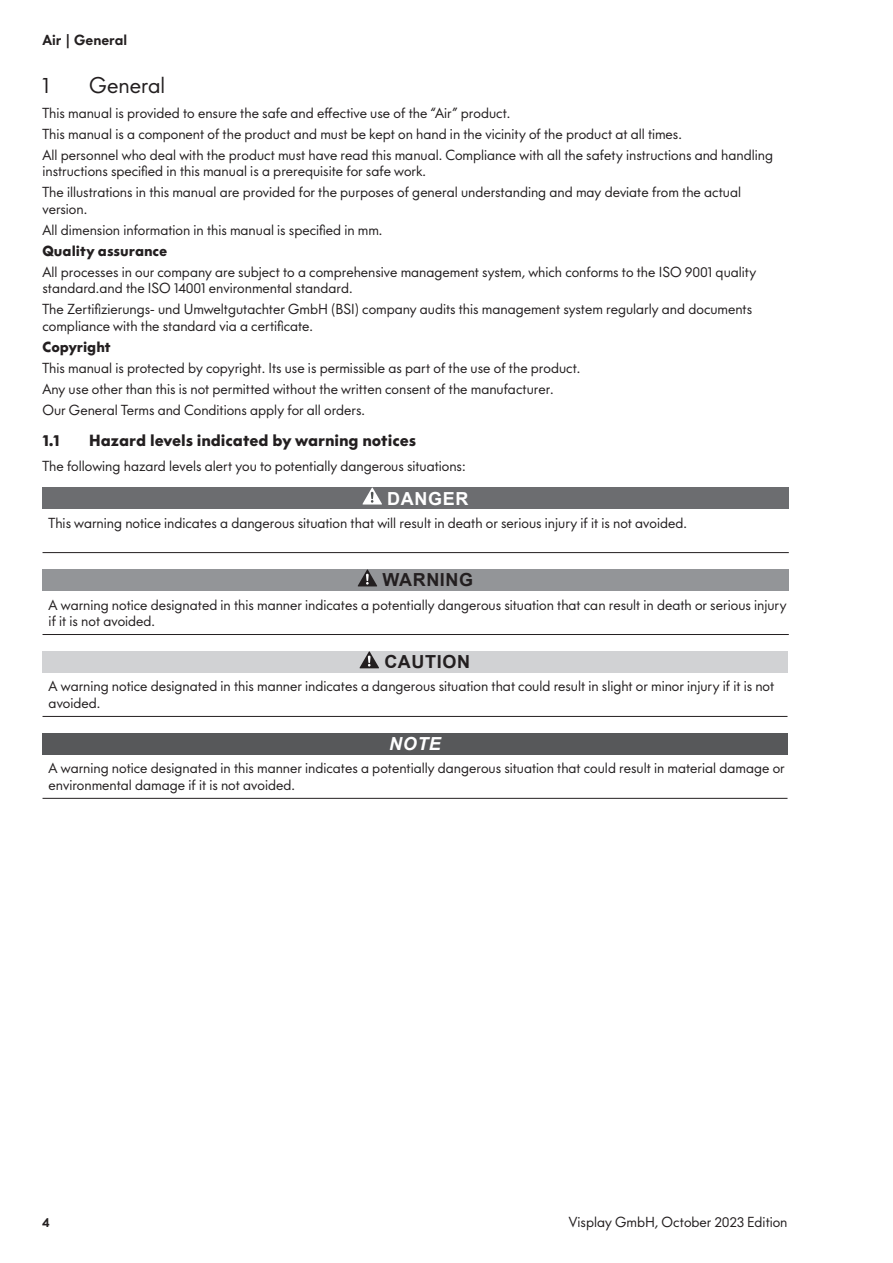
<style>
.page{position:relative;width:893px;height:1263px;background:#fff}
.page>*{position:absolute;margin:0;border:0;box-sizing:border-box;transform-origin:0 0}
.t1{font:21px "V Futura";color:#231f20}
.t2{font:700 18px "Arial";letter-spacing:.035em;color:#231f20}
.t3{font:700 18px "Arial";letter-spacing:.035em;color:#fff}
.t4{font:italic 700 18px "Arial";color:#fff}
.t5{font:700 15px "V Futura";color:#231f20}
.t6{font:13.5px/21px "V Futura";color:#231f20}
.t7{font:700 13.5px "V Futura";color:#231f20}
.t8{font:800 13.5px "V Futura";color:#231f20}
.t9{font:800 12px "V Futura";color:#231f20}
</style>
<div class="page">
<div style="left:43px;top:488px;width:746px;height:21px;background:#6c6d70"></div>
<hr style="left:43px;top:552px;width:746px;height:1px;background:#231f20">
<svg style="left:362px;top:488px;width:20px;height:16px"></svg>
<div style="left:43px;top:569px;width:746px;height:22px;background:#939598"></div>
<hr style="left:43px;top:634px;width:746px;height:1px;background:#231f20">
<svg style="left:358px;top:569px;width:19px;height:17px"></svg>
<div style="left:43px;top:651px;width:744px;height:22px;background:#d1d2d4"></div>
<hr style="left:43px;top:716px;width:744px;height:1px;background:#231f20">
<svg style="left:360px;top:651px;width:19px;height:17px"></svg>
<div style="left:43px;top:733px;width:744px;height:21px;background:#57585a"></div>
<hr style="left:43px;top:798px;width:744px;height:1px;background:#231f20">
<p class="t8" style="left:43px;top:31px;width:86px">Air | General</p>
<h1 class="t1" style="left:43px;top:72px;width:8px">1</h1>
<h1 class="t1" style="left:89px;top:72px;width:78px">General</h1>
<p class="t6" style="left:43px;top:102px;width:732px">This manual is provided to ensure the safe and effective use of the “Air” product.<br>This manual is a component of the product and must be kept on hand in the vicinity of the product at all times.<br>All personnel who deal with the product must have read this manual. Compliance with all the safety instructions and handling</p>
<p class="t6" style="left:43px;top:161px;width:700px">instructions specified in this manual is a prerequisite for safe work.<br>The illustrations in this manual are provided for the purposes of general understanding and may deviate from the actual</p>
<p class="t6" style="left:43px;top:198px;width:341px">version.<br>All dimension information in this manual is specified in mm.</p>
<p class="t7" style="left:43px;top:241px;width:126px">Quality assurance</p>
<p class="t6" style="left:43px;top:263px;width:715px;line-height:16.5px">All processes in our company are subject to a comprehensive management system, which conforms to the ISO 9001 quality standard.and the ISO 14001 environmental standard.</p>
<p class="t6" style="left:43px;top:301px;width:711px;line-height:16.5px">The Zertifizierungs- und Umweltgutachter GmbH (BSI) company audits this management system regularly and documents compliance with the standard via a certificate.</p>
<p class="t7" style="left:43px;top:337px;width:70px">Copyright</p>
<p class="t6" style="left:43px;top:357px;width:539px">This manual is protected by copyright. Its use is permissible as part of the use of the product.<br>Any use other than this is not permitted without the written consent of the manufacturer.<br>Our General Terms and Conditions apply for all orders.</p>
<p class="t5" style="left:43px;top:430px;width:19px">1.1</p>
<p class="t5" style="left:89px;top:430px;width:328px">Hazard levels indicated by warning notices</p>
<p class="t6" style="left:43px;top:456px;width:424px">The following hazard levels alert you to potentially dangerous situations:</p>
<h2 class="t3" style="left:387px;top:485px;width:83px">DANGER</h2>
<p class="t6" style="left:49px;top:512px;width:640px">This warning notice indicates a dangerous situation that will result in death or serious injury if it is not avoided.</p>
<h2 class="t2" style="left:382px;top:567px;width:92px">WARNING</h2>
<p class="t6" style="left:49px;top:596px;width:739px;line-height:16.5px">A warning notice designated in this manner indicates a potentially dangerous situation that can result in death or serious injury if it is not avoided.</p>
<h2 class="t2" style="left:384px;top:649px;width:87px">CAUTION</h2>
<p class="t6" style="left:49px;top:678px;width:727px;line-height:16.5px">A warning notice designated in this manner indicates a dangerous situation that could result in slight or minor injury if it is not avoided.</p>
<h2 class="t4" style="left:389px;top:732px;width:53px">NOTE</h2>
<p class="t6" style="left:49px;top:760px;width:737px;line-height:16.5px">A warning notice designated in this manner indicates a potentially dangerous situation that could result in material damage or environmental damage if it is not avoided.</p>
<p class="t9" style="left:43px;top:1214px;width:9px">4</p>
<p class="t6" style="left:569px;top:1211px;width:220px">Visplay GmbH, October 2023 Edition</p>
</div>
